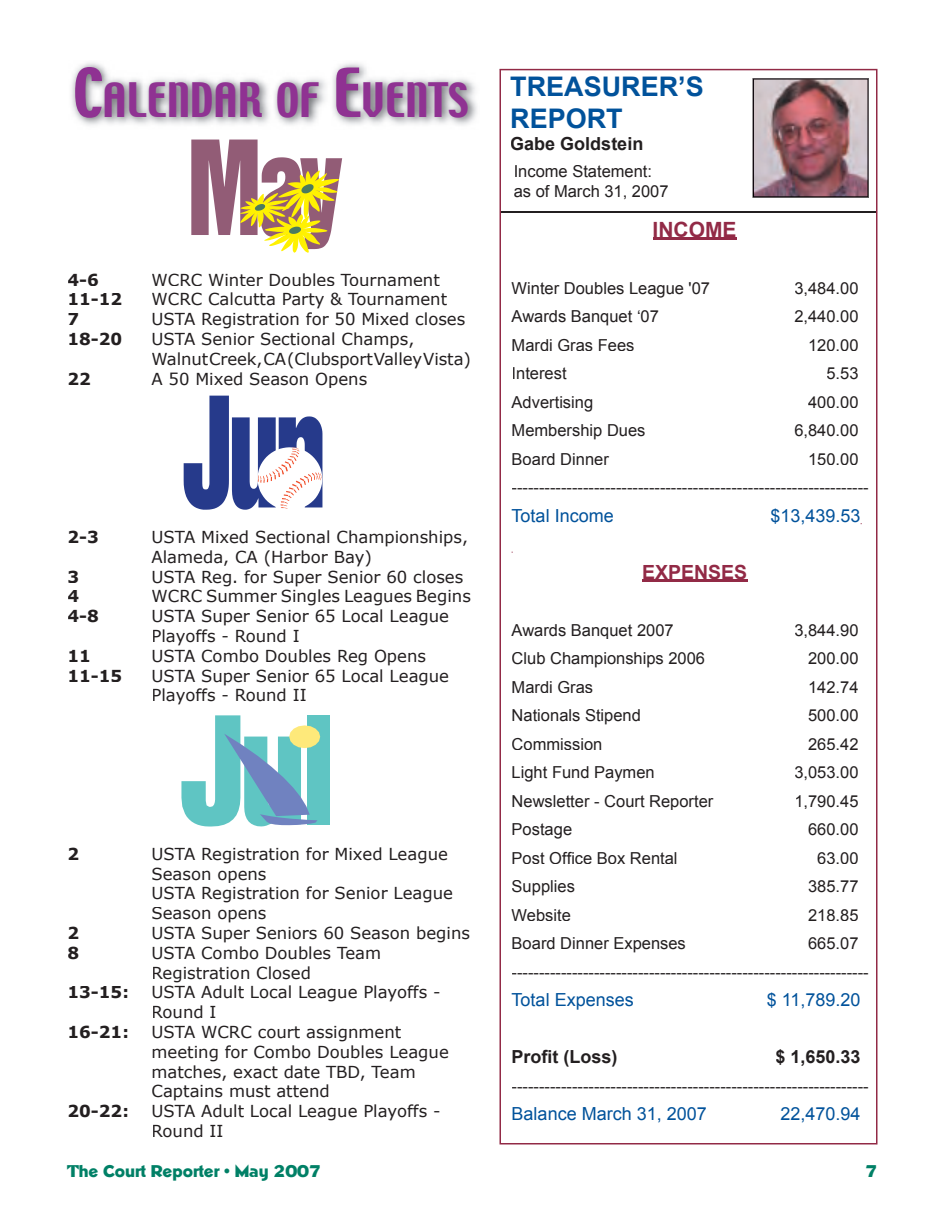
<style>
.page{position:relative;width:945px;height:1215px;background:#fff}
.page>*{position:absolute;margin:0;border:0;box-sizing:border-box;transform-origin:0 0}
.t1{font:42px "Techno";color:#8f3292}
.t2{font:700 27px/32.4px "Arial";color:#01529b}
.t3{font:700 21px "Arial";color:#922a46}
.t4{font:700 19.5px "Arial";color:#922a46}
.t5{font:18px "Arial";color:#01529b}
.t6{font:700 18px "Arial";color:#231f20}
.t7{font:16.5px/19.8px "Verdana";color:#231f20}
.t8{font:16.5px/28.5px "Arial";color:#231f20}
.t9{font:700 16.5px "Verdana";color:#231f20}
.t10{font:700 16.5px "Nonce";color:#008066}
.s1{font-size:60px}
</style>
<div class="page">
<svg style="left:499px;top:69px;width:379px;height:1076px"></svg>
<hr style="left:653px;top:238px;width:84px;height:2px;background:#922a46">
<hr style="left:642px;top:580px;width:105px;height:2px;background:#922a46">
<svg style="left:191px;top:140px;width:151px;height:113px"></svg>
<svg style="left:184px;top:396px;width:138px;height:114px"></svg>
<img style="left:71px;top:63px;width:406px;height:62px">
<div style="left:307px;top:715px;width:23px;height:109px;background:#5fc5c3"></div>
<svg style="left:181px;top:715px;width:139px;height:112px"></svg>
<h1 class="t1" style="left:73px;top:72px;width:396px"><span class="s1">C</span>ALENDAR OF <span class="s1">E</span>VENTS</h1>
<p class="t9" style="left:68px;top:269px;width:33px">4-6</p>
<p class="t7" style="left:152px;top:269px;width:290px">WCRC Winter Doubles Tournament</p>
<p class="t9" style="left:68px;top:289px;width:56px">11-12</p>
<p class="t7" style="left:152px;top:289px;width:297px">WCRC Calcutta Party &amp; Tournament</p>
<p class="t9" style="left:68px;top:309px;width:13px">7</p>
<p class="t7" style="left:152px;top:309px;width:315px">USTA Registration for 50 Mixed closes</p>
<p class="t9" style="left:68px;top:329px;width:56px">18-20</p>
<p class="t7" style="left:152px;top:329px;width:321px">USTA Senior Sectional Champs,<br>Walnut Creek, CA (Clubsport Valley Vista)</p>
<p class="t9" style="left:68px;top:368px;width:25px">22</p>
<p class="t7" style="left:152px;top:368px;width:217px">A 50 Mixed Season Opens</p>
<p class="t9" style="left:68px;top:527px;width:33px">2-3</p>
<p class="t7" style="left:152px;top:527px;width:318px">USTA Mixed Sectional Championships,<br>Alameda, CA (Harbor Bay)</p>
<p class="t9" style="left:68px;top:566px;width:13px">3</p>
<p class="t7" style="left:152px;top:566px;width:313px">USTA Reg. for Super Senior 60 closes</p>
<p class="t9" style="left:68px;top:586px;width:13px">4</p>
<p class="t7" style="left:152px;top:586px;width:321px">WCRC Summer Singles Leagues Begins</p>
<p class="t9" style="left:68px;top:606px;width:33px">4-8</p>
<p class="t7" style="left:152px;top:606px;width:299px">USTA Super Senior 65 Local League<br>Playoffs - Round I</p>
<p class="t9" style="left:68px;top:645px;width:25px">11</p>
<p class="t7" style="left:152px;top:645px;width:276px">USTA Combo Doubles Reg Opens</p>
<p class="t9" style="left:68px;top:665px;width:56px">11-15</p>
<p class="t7" style="left:152px;top:665px;width:299px">USTA Super Senior 65 Local League<br>Playoffs - Round II</p>
<p class="t9" style="left:68px;top:843px;width:13px">2</p>
<p class="t7" style="left:152px;top:843px;width:303px">USTA Registration for Mixed League<br>Season opens<br>USTA Registration for Senior League<br>Season opens</p>
<p class="t9" style="left:68px;top:923px;width:13px">2</p>
<p class="t7" style="left:152px;top:923px;width:320px">USTA Super Seniors 60 Season begins</p>
<p class="t9" style="left:68px;top:942px;width:13px">8</p>
<p class="t7" style="left:152px;top:942px;width:231px">USTA Combo Doubles Team<br>Registration Closed</p>
<p class="t9" style="left:68px;top:982px;width:63px">13-15:</p>
<p class="t7" style="left:152px;top:982px;width:291px">USTA Adult Local League Playoffs -<br>Round I</p>
<p class="t9" style="left:68px;top:1022px;width:63px">16-21:</p>
<p class="t7" style="left:152px;top:1022px;width:299px">USTA WCRC court assignment meeting for Combo Doubles League matches, exact date TBD, Team<br>Captains must attend</p>
<p class="t9" style="left:68px;top:1101px;width:63px">20-22:</p>
<p class="t7" style="left:152px;top:1101px;width:291px">USTA Adult Local League Playoffs -<br>Round II</p>
<h2 class="t2" style="left:510px;top:70px;width:195px">TREASURER’S<br>REPORT</h2>
<p class="t6" style="left:510px;top:134px;width:135px">Gabe Goldstein</p>
<p class="t8" style="left:514px;top:162px;width:157px;line-height:19.8px">Income Statement: as of March 31, 2007</p>
<p class="t3" style="left:653px;top:217px;width:85px">INCOME</p>
<p class="t8" style="left:512px;top:274px;width:200px">Winter Doubles League '07</p>
<p class="t8" style="left:794px;top:274px;width:66px">3,484.00</p>
<p class="t8" style="left:512px;top:302px;width:149px">Awards Banquet ‘07</p>
<p class="t8" style="left:794px;top:302px;width:66px">2,440.00</p>
<p class="t8" style="left:512px;top:331px;width:124px">Mardi Gras Fees</p>
<p class="t8" style="left:808px;top:331px;width:52px">120.00</p>
<p class="t8" style="left:512px;top:359px;width:57px">Interest</p>
<p class="t8" style="left:826px;top:359px;width:34px">5.53</p>
<p class="t8" style="left:512px;top:388px;width:83px">Advertising</p>
<p class="t8" style="left:808px;top:388px;width:52px">400.00</p>
<p class="t8" style="left:512px;top:416px;width:135px">Membership Dues</p>
<p class="t8" style="left:794px;top:416px;width:66px">6,840.00</p>
<p class="t8" style="left:512px;top:445px;width:99px">Board Dinner</p>
<p class="t8" style="left:512px;top:445px;width:359px;text-indent:296px">150.00 -----------------------------------------------------------------</p>
<p class="t5" style="left:512px;top:505px;width:104px">Total Income</p>
<p class="t5" style="left:771px;top:505px;width:92px">$13,439.53</p>
<p class="t4" style="left:642px;top:561px;width:107px">EXPENSES</p>
<p class="t8" style="left:512px;top:616px;width:164px">Awards Banquet 2007</p>
<p class="t8" style="left:794px;top:616px;width:66px">3,844.90</p>
<p class="t8" style="left:512px;top:644px;width:195px">Club Championships 2006</p>
<p class="t8" style="left:808px;top:644px;width:52px">200.00</p>
<p class="t8" style="left:512px;top:673px;width:83px">Mardi Gras</p>
<p class="t8" style="left:808px;top:673px;width:52px">142.74</p>
<p class="t8" style="left:512px;top:701px;width:131px">Nationals Stipend</p>
<p class="t8" style="left:808px;top:701px;width:52px">500.00</p>
<p class="t8" style="left:512px;top:730px;width:92px">Commission</p>
<p class="t8" style="left:808px;top:730px;width:52px">265.42</p>
<p class="t8" style="left:512px;top:758px;width:145px">Light Fund Paymen</p>
<p class="t8" style="left:794px;top:758px;width:66px">3,053.00</p>
<p class="t8" style="left:512px;top:787px;width:203px">Newsletter - Court Reporter</p>
<p class="t8" style="left:794px;top:787px;width:66px">1,790.45</p>
<p class="t8" style="left:512px;top:815px;width:62px">Postage</p>
<p class="t8" style="left:808px;top:815px;width:52px">660.00</p>
<p class="t8" style="left:512px;top:844px;width:167px">Post Office Box Rental</p>
<p class="t8" style="left:817px;top:844px;width:43px">63.00</p>
<p class="t8" style="left:512px;top:872px;width:65px">Supplies</p>
<p class="t8" style="left:808px;top:872px;width:52px">385.77</p>
<p class="t8" style="left:512px;top:901px;width:61px">Website</p>
<p class="t8" style="left:808px;top:901px;width:52px">218.85</p>
<p class="t8" style="left:512px;top:929px;width:176px">Board Dinner Expenses</p>
<p class="t8" style="left:512px;top:929px;width:359px;text-indent:296px">665.07 -----------------------------------------------------------------</p>
<p class="t5" style="left:512px;top:990px;width:124px">Total Expenses</p>
<p class="t5" style="left:767px;top:990px;width:95px">$ 11,789.20</p>
<p class="t6" style="left:512px;top:1047px;width:107px">Profit (Loss)</p>
<p class="t6" style="left:776px;top:1047px;width:87px">$ 1,650.33</p>
<p class="t8" style="left:512px;top:1072px;width:359px">-----------------------------------------------------------------</p>
<p class="t5" style="left:512px;top:1104px;width:197px">Balance March 31, 2007</p>
<p class="t5" style="left:781px;top:1104px;width:82px">22,470.94</p>
<p class="t10" style="left:67px;top:1161px;width:255px">The Court Reporter • May 2007</p>
<p class="t10" style="left:866px;top:1161px;width:13px">7</p>
</div>
